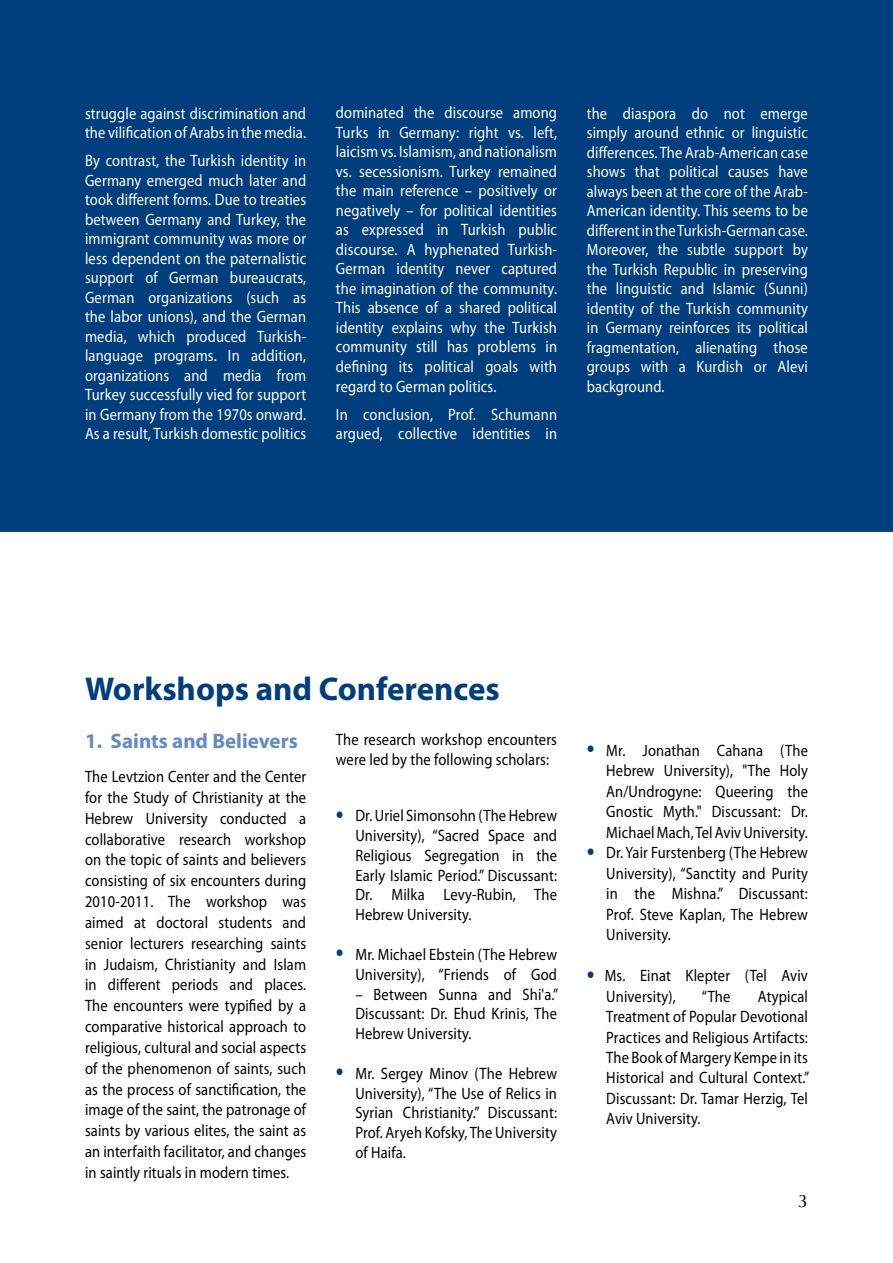
<style>
.page{position:relative;width:893px;height:1263px;background:#fff}
.page>*{position:absolute;margin:0;border:0;box-sizing:border-box;transform-origin:0 0}
.t1{font:700 33px "Myriad Pro";color:#003e7e}
.t2{font:700 21px "Myriad Pro";color:#628ac7}
.t3{font:18px "CG Omega";color:#000}
.t4{font:16.5px/20.9px "Myriad Pro";letter-spacing:.01em;color:#000;text-align:justify;scale:.88 1}
.t5{font:16.5px/19.5px "Myriad Pro";letter-spacing:.01em;color:#fff;text-align:justify;scale:.88 1}
.s1{font-size:31.5px;color:#003e7e}
</style>
<div class="page">
<div style="left:0;top:0;width:893px;height:532px;background:#003e7e"></div>
<p class="t5" style="left:85px;top:103px;width:253px">struggle against discrimination and the vilification of Arabs in the media.</p>
<p class="t5" style="left:85px;top:151px;width:253px">By contrast, the Turkish identity in Germany emerged much later and took different forms. Due to treaties between Germany and Turkey, the immigrant community was more or less dependent on the paternalistic support of German bureaucrats, German organizations (such as the labor unions), and the German media, which produced Turkish&shy;language programs. In addition, organizations and media from Turkey successfully vied for support in Germany from the 1970s onward.<br>As a result, Turkish domestic politics</p>
<p class="t5" style="left:336px;top:103px;width:253px">dominated the discourse among Turks in Germany: right vs. left, laicism vs. Islamism, and nationalism vs. secessionism. Turkey remained the main reference – positively or negatively – for political identities as expressed in Turkish public discourse. A hyphenated Turkish-German identity never captured the imagination of the community.<br>This absence of a shared political identity explains why the Turkish community still has problems in defining its political goals with regard to German politics.</p>
<p class="t5" style="left:336px;top:404px;width:253px">In conclusion, Prof. Schumann argued, collective identities in</p>
<p class="t5" style="left:587px;top:103px;width:253px">the diaspora do not emerge simply around ethnic or linguistic differences. The Arab-American case shows that political causes have always been at the core of the Arab-American identity. This seems to be different in the Turkish-German case.<br>Moreover, the subtle support by the Turkish Republic in preserving the linguistic and Islamic (Sunni) identity of the Turkish community in Germany reinforces its political fragmentation, alienating those groups with a Kurdish or Alevi background.</p>
<h1 class="t1" style="left:85px;top:667px;width:416px">Workshops and Conferences</h1>
<p class="t2" style="left:85px;top:728px;width:214px">1. Saints and Believers</p>
<p class="t4" style="left:85px;top:766px;width:253px">The Levtzion Center and the Center for the Study of Christianity at the Hebrew University conducted a collaborative research workshop on the topic of saints and believers consisting of six encounters during 2010-2011. The workshop was aimed at doctoral students and senior lecturers researching saints in Judaism, Christianity and Islam in different periods and places.<br>The encounters were typified by a comparative historical approach to religious, cultural and social aspects of the phenomenon of saints, such as the process of sanctification, the image of the saint, the patronage of saints by various elites, the saint as an interfaith facilitator, and changes in saintly rituals in modern times.</p>
<p class="t4" style="left:336px;top:729px;width:253px;line-height:19.8px">The research workshop encounters were led by the following scholars:</p>
<p class="t4" style="left:355px;top:805px;width:231px;line-height:19.8px;text-indent:-19px"><span class="s1">•</span> Dr. Uriel Simonsohn (The Hebrew University), “Sacred Space and Religious Segregation in the Early Islamic Period.” Discussant:<br>Dr. Milka Levy-Rubin, The Hebrew University.</p>
<p class="t4" style="left:336px;top:944px;width:253px;line-height:19.8px;text-align:right"><span class="s1">•</span> Mr. Michael Ebstein (The Hebrew<br>University), “Friends of God</p>
<p class="t4" style="left:355px;top:984px;width:232px;line-height:19.8px">– Between Sunna and Shi'a.” Discussant: Dr. Ehud Krinis, The Hebrew University.</p>
<p class="t4" style="left:355px;top:1063px;width:231px;line-height:19.8px;text-indent:-19px"><span class="s1">•</span> Mr. Sergey Minov (The Hebrew University), “The Use of Relics in Syrian Christianity.” Discussant:<br>Prof. Aryeh Kofsky, The University of Haifa.</p>
<p class="t4" style="left:606px;top:740px;width:231px;line-height:20.4px;text-indent:-20px"><span class="s1">•</span> Mr. Jonathan Cahana (The Hebrew University), "The Holy An/Undrogyne: Queering the Gnostic Myth." Discussant: Dr.<br>Michael Mach, Tel Aviv University.</p>
<p class="t4" style="left:606px;top:842px;width:231px;line-height:20.4px;text-indent:-19px"><span class="s1">•</span> Dr. Yair Furstenberg (The Hebrew University), “Sanctity and Purity in the Mishna.” Discussant:<br>Prof. Steve Kaplan, The Hebrew University.</p>
<p class="t4" style="left:606px;top:965px;width:231px;line-height:20.4px;text-indent:-19px"><span class="s1">•</span> Ms. Einat Klepter (Tel Aviv<br>University),</p>
<p class="t4" style="left:606px;top:985px;width:232px;line-height:20.4px;text-indent:151px">Atypical Treatment of Popular Devotional Practices and Religious Artifacts:<br>The Book of Margery Kempe in its Historical and Cultural Context.” Discussant: Dr. Tamar Herzig, Tel Aviv University.</p>
<p class="t4" style="left:702px;top:985px;width:34px">“The</p>
<p class="t3" style="left:798px;top:1190px;width:11px">3</p>
</div>
